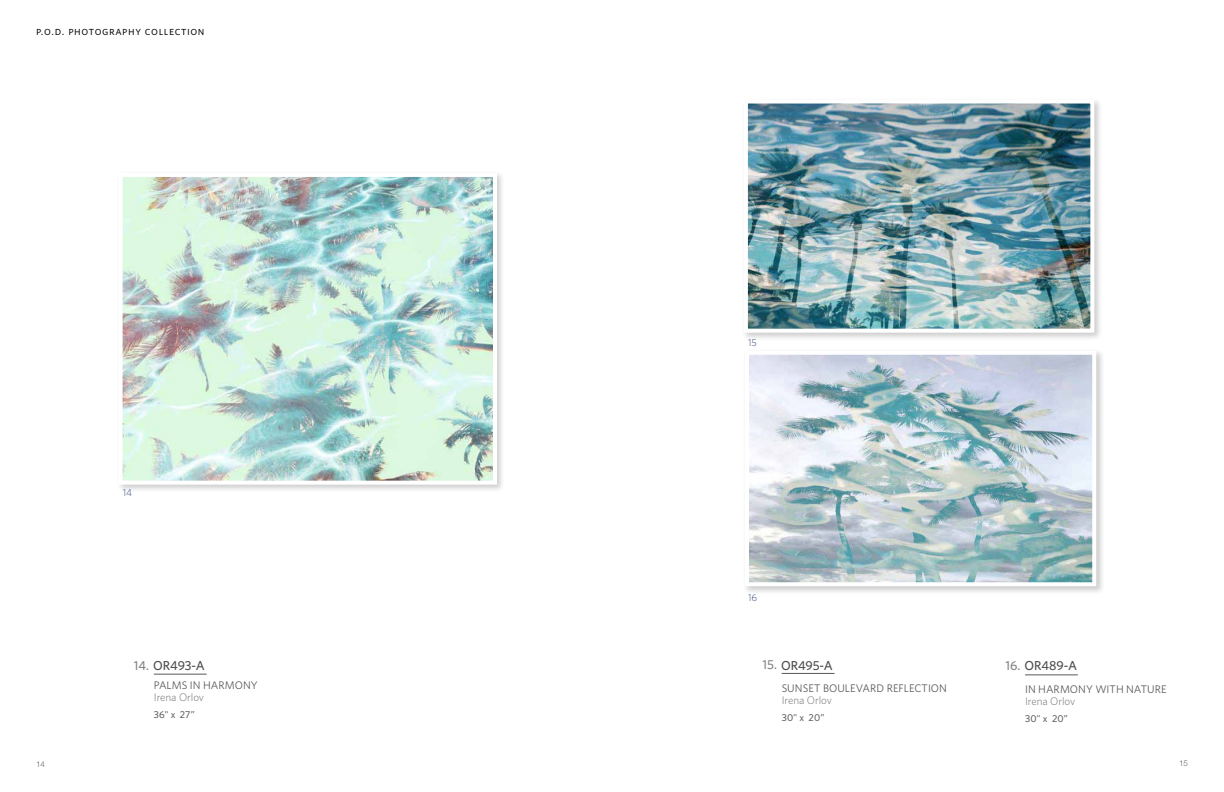
<style>
.page{position:relative;width:1224px;height:792px;background:#fff}
.page>*{position:absolute;margin:0;border:0;box-sizing:border-box;transform-origin:0 0}
.t1{font:500 13px "Whitney";color:#4d4d4f}
.t2{font:12px "Whitney HTF Book SC";letter-spacing:.05em;color:#000}
.t3{font:11px "Whitney";color:#58595b}
.t4{font:300 11px "Whitney";letter-spacing:-.005em;color:#6d6e71}
.t5{font:500 10px "Whitney";letter-spacing:.01em;color:#636466}
.t6{font:300 10px "Whitney";color:#314676}
.t7{font:300 8px "Helvetica Neue";color:#636466}
.s1{color:#808285}
</style>
<div class="page">
<div style="left:116px;top:171px;width:389px;height:322px;background:#000;opacity:.2"></div>
<img style="left:124px;top:178px;width:368px;height:302px">
<div style="left:119px;top:173px;width:378px;height:312px;border:4px solid #fff"></div>
<div style="left:743px;top:348px;width:362px;height:247px;background:#000;opacity:.2"></div>
<img style="left:750px;top:356px;width:341px;height:225px">
<div style="left:745px;top:351px;width:351px;height:235px;border:4px solid #fff"></div>
<div style="left:742px;top:97px;width:361px;height:244px;background:#000;opacity:.2"></div>
<img style="left:749px;top:105px;width:340px;height:223px">
<div style="left:744px;top:100px;width:350px;height:233px;border:4px solid #fff"></div>
<hr style="left:782px;top:673px;width:53px;height:1px;background:#58595b">
<hr style="left:154px;top:674px;width:53px;height:1px;background:#58595b">
<hr style="left:1025px;top:675px;width:53px;height:1px;background:#58595b">
<p class="t2" style="left:36px;top:24px;width:170px">p.o.d. photography collection</p>
<p class="t6" style="left:123px;top:486px;width:11px">14</p>
<p class="t1" style="left:134px;top:657px;width:72px"><span class="s1">14.</span> OR493-A</p>
<p class="t3" style="left:154px;top:678px;width:106px">PALMS IN HARMONY</p>
<p class="t4" style="left:154px;top:690px;width:52px">Irena Orlov</p>
<p class="t5" style="left:154px;top:708px;width:43px">36" x 27”</p>
<p class="t6" style="left:748px;top:336px;width:10px">15</p>
<p class="t6" style="left:748px;top:590px;width:11px">16</p>
<p class="t1" style="left:763px;top:657px;width:72px"><span class="s1">15.</span> OR495-A</p>
<p class="t3" style="left:782px;top:681px;width:167px">SUNSET BOULEVARD REFLECTION</p>
<p class="t4" style="left:782px;top:693px;width:52px">Irena Orlov</p>
<p class="t5" style="left:782px;top:711px;width:44px">30" x 20”</p>
<p class="t1" style="left:1005px;top:657px;width:73px"><span class="s1">16.</span> OR489-A</p>
<p class="t3" style="left:1025px;top:682px;width:143px">IN HARMONY WITH NATURE</p>
<p class="t4" style="left:1025px;top:694px;width:52px">Irena Orlov</p>
<p class="t5" style="left:1025px;top:712px;width:44px">30" x 20”</p>
<p class="t7" style="left:36px;top:757px;width:10px">14</p>
<p class="t7" style="left:1179px;top:757px;width:10px">15</p>
</div>
